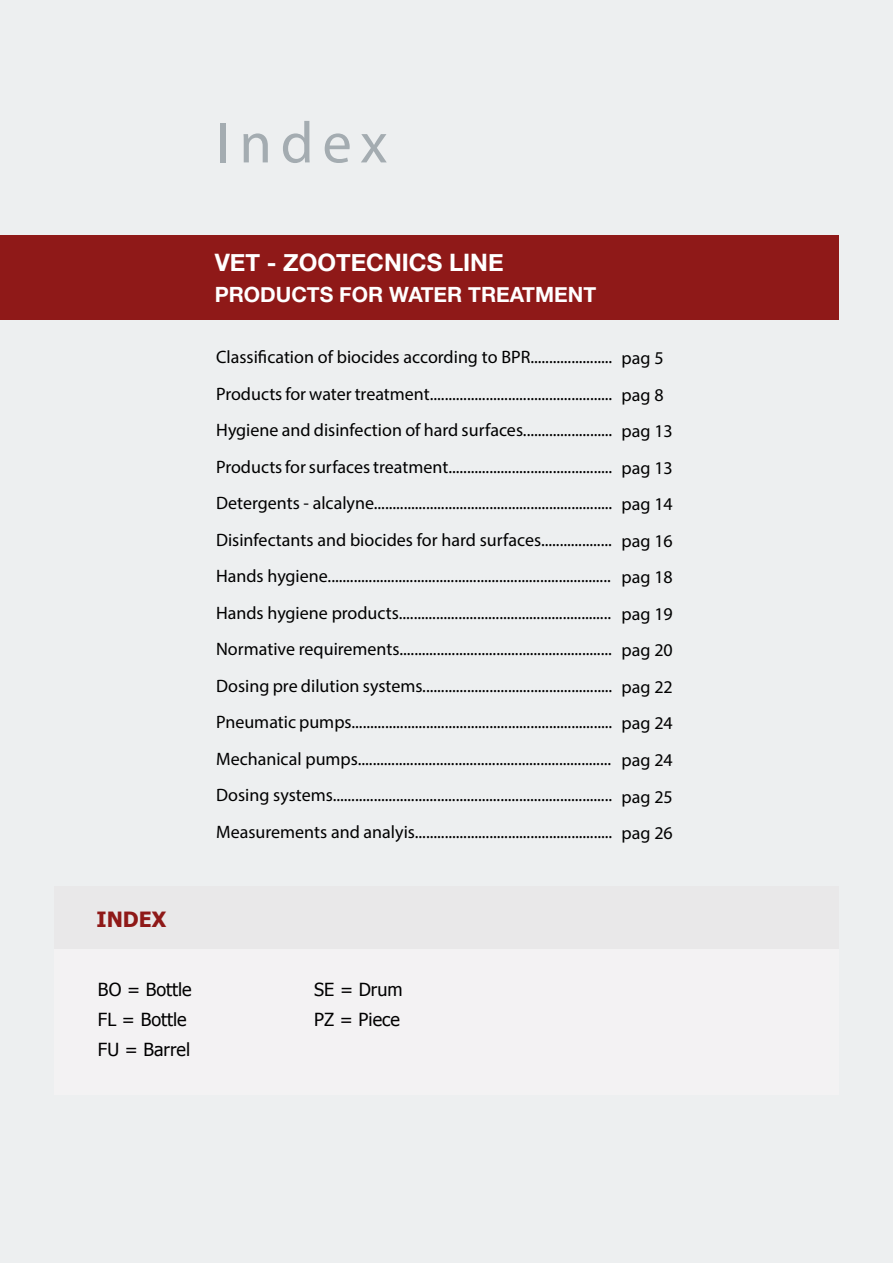
<style>
.page{position:relative;width:893px;height:1263px;background:#edeff0}
.page>*{position:absolute;margin:0;border:0;box-sizing:border-box;transform-origin:0 0}
.t1{font:58.5px "Myriad Pro";letter-spacing:.15em;color:#a4acb1}
.t2{font:700 24px "Helvetica Neue";color:#fff}
.t3{font:700 21px "Helvetica Neue";color:#fff}
.t4{font:700 21px "Tahoma";color:#8f1918}
.t5{font:18px/36.5px "Myriad Pro";color:#000;text-align:justify}
.t6{font:18px/30.2px "Tahoma";color:#000}
</style>
<div class="page">
<div style="left:0;top:235px;width:839px;height:85px;background:#8f1918"></div>
<div style="left:54px;top:923px;width:785px;height:172px;background:#f3f2f3"></div>
<div style="left:54px;top:886px;width:785px;height:62px;background:#e9e8e9"></div>
<h1 class="t1" style="left:216px;top:107px;width:173px">Index</h1>
<h2 class="t2" style="left:215px;top:243px;width:290px">VET - ZOOTECNICS LINE</h2>
<p class="t3" style="left:215px;top:278px;width:383px">PRODUCTS FOR WATER TREATMENT</p>
<p class="t4" style="left:97px;top:905px;width:71px">INDEX</p>
<p class="t5" style="left:216px;top:339px;width:398px">Classification of biocides according to BPR......................<br>Products for water treatment.................................................<br>Hygiene and disinfection of hard surfaces........................<br>Products for surfaces treatment............................................<br>Detergents - alcalyne................................................................<br>Disinfectants and biocides for hard surfaces...................<br>Hands hygiene............................................................................<br>Hands hygiene products.........................................................<br>Normative requirements.........................................................<br>Dosing pre dilution systems...................................................<br>Pneumatic pumps......................................................................<br>Mechanical pumps....................................................................<br>Dosing systems...........................................................................<br>Measurements and analyis.....................................................</p>
<p class="t5" style="left:622px;top:340px;width:53px;text-align:left">pag 5 pag 8 pag 13 pag 13 pag 14 pag 16 pag 18 pag 19 pag 20 pag 22 pag 24 pag 24 pag 25 pag 26</p>
<p class="t6" style="left:98px;top:974px;width:95px">BO = Bottle<br>FL = Bottle<br>FU = Barrel</p>
<p class="t6" style="left:314px;top:974px;width:90px">SE = Drum<br>PZ = Piece</p>
</div>
